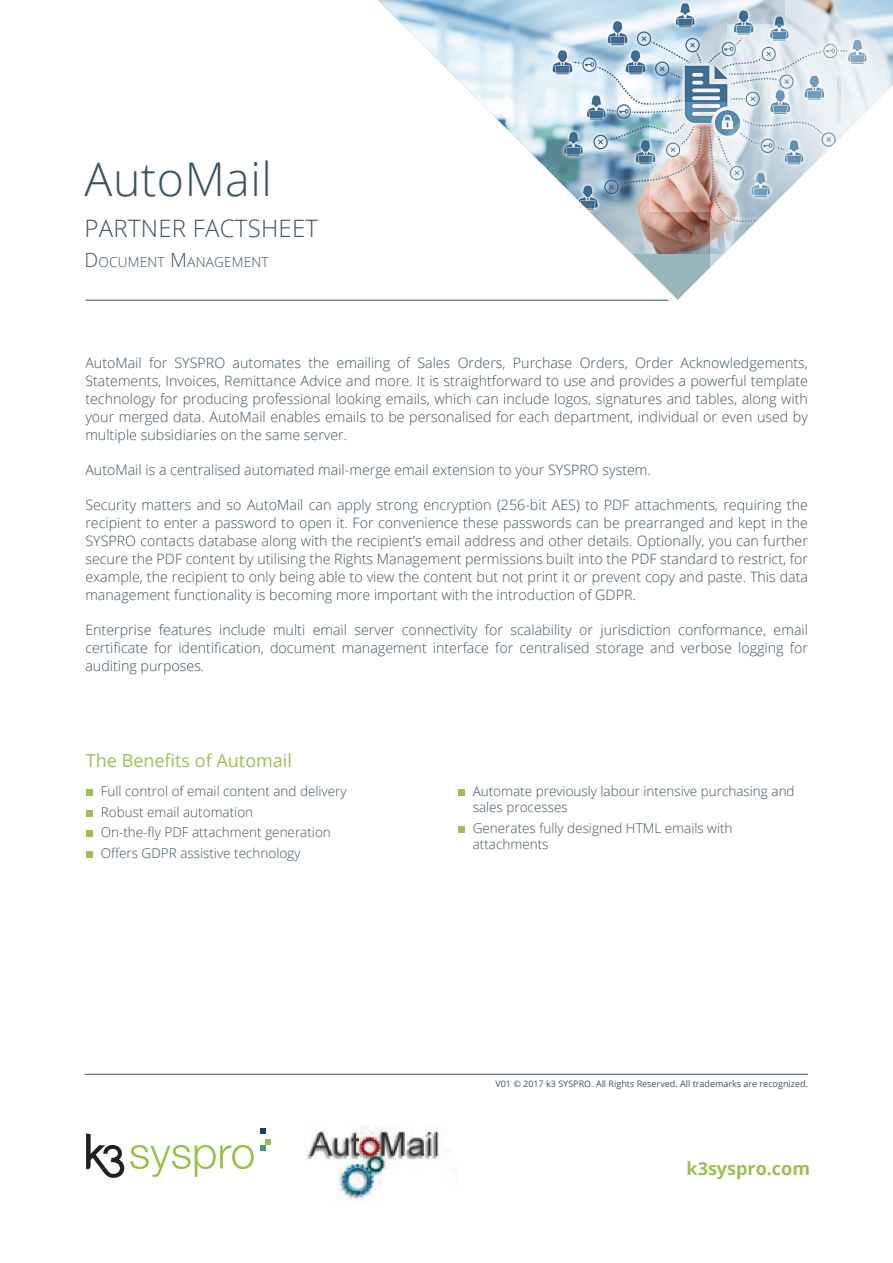
<style>
.page{position:relative;width:893px;height:1263px;background:#fff}
.page>*{position:absolute;margin:0;border:0;box-sizing:border-box;transform-origin:0 0}
.t1{font:300 46.5px "Open Sans";letter-spacing:.01em;color:#3d5360}
.t2{font:300 24px "Open Sans";letter-spacing:.01em;color:#3d5360}
.t3{font:18px "Open Sans";color:#a0bf52}
.t4{font:700 18px "Open Sans";color:#a0bf52}
.t5{font:300 14.25px/18px "Open Sans";color:#3d5360;text-align:justify}
.t6{font:300 13.65px "Open Sans";letter-spacing:.015em;color:#3d5360}
.t7{font:300 13.5px/20.4px "Open Sans";color:#3d5360}
.t8{font:9px "Open Sans";color:#3d5360}
.s1{font-size:19.5px}
</style>
<div class="page">
<img style="left:378px;top:0;width:271px;height:254px">
<svg style="left:649px;top:0;width:244px;height:301px"></svg>
<hr style="left:85px;top:300px;width:583px;height:1px;background:#3d5360">
<hr style="left:85px;top:1074px;width:723px;height:1px;background:#3d5360">
<img style="left:307px;top:1126px;width:150px;height:78px">
<svg style="left:86px;top:1133px;width:38px;height:45px"></svg>
<svg style="left:130px;top:1145px;width:124px;height:32px"></svg>
<svg style="left:260px;top:1128px;width:5px;height:5px"></svg>
<svg style="left:260px;top:1139px;width:11px;height:11px"></svg>
<svg style="left:86px;top:790px;width:6px;height:6px"></svg>
<svg style="left:86px;top:810px;width:6px;height:6px"></svg>
<svg style="left:86px;top:831px;width:6px;height:6px"></svg>
<svg style="left:86px;top:851px;width:6px;height:6px"></svg>
<svg style="left:458px;top:790px;width:6px;height:6px"></svg>
<div style="left:458px;top:826px;width:6px;height:7px;background:#a0bf52"></div>
<h1 class="t1" style="left:85px;top:147px;width:189px">AutoMail</h1>
<h2 class="t2" style="left:85px;top:211px;width:235px">PARTNER FACTSHEET</h2>
<p class="t6" style="left:85px;top:252px;width:186px"><span class="s1">D</span>OCUMENT <span class="s1">M</span>ANAGEMENT</p>
<p class="t5" style="left:85px;top:353px;width:724px">AutoMail for SYSPRO automates the emailing of Sales Orders, Purchase Orders, Order Acknowledgements, Statements, Invoices, Remittance Advice and more. It is straightforward to use and provides a powerful template technology for producing professional looking emails, which can include logos, signatures and tables, along with your merged data. AutoMail enables emails to be personalised for each department, individual or even used by multiple subsidiaries on the same server.</p>
<p class="t5" style="left:85px;top:460px;width:567px">AutoMail is a centralised automated mail-merge email extension to your SYSPRO system.</p>
<p class="t5" style="left:85px;top:495px;width:724px">Security matters and so AutoMail can apply strong encryption (256-bit AES) to PDF attachments, requiring the recipient to enter a password to open it. For convenience these passwords can be prearranged and kept in the SYSPRO contacts database along with the recipient’s email address and other details. Optionally, you can further secure the PDF content by utilising the Rights Management permissions built into the PDF standard to restrict, for example, the recipient to only being able to view the content but not print it or prevent copy and paste. This data management functionality is becoming more important with the introduction of GDPR.</p>
<p class="t5" style="left:85px;top:620px;width:724px">Enterprise features include multi email server connectivity for scalability or jurisdiction conformance, email certificate for identification, document management interface for centralised storage and verbose logging for auditing purposes.</p>
<p class="t3" style="left:86px;top:748px;width:208px">The Benefits of Automail</p>
<p class="t7" style="left:101px;top:781px;width:247px">Full control of email content and delivery Robust email automation<br>On-the-fly PDF attachment generation Offers GDPR assistive technology</p>
<p class="t7" style="left:473px;top:783px;width:323px;line-height:16.2px">Automate previously labour intensive purchasing and sales processes</p>
<p class="t7" style="left:473px;top:819px;width:261px;line-height:16.2px">Generates fully designed HTML emails with attachments</p>
<p class="t8" style="left:495px;top:1078px;width:314px">V01 © 2017 k3 SYSPRO. All Rights Reserved. All trademarks are recognized.</p>
<p class="t4" style="left:687px;top:1156px;width:125px">k3syspro.com</p>
</div>
